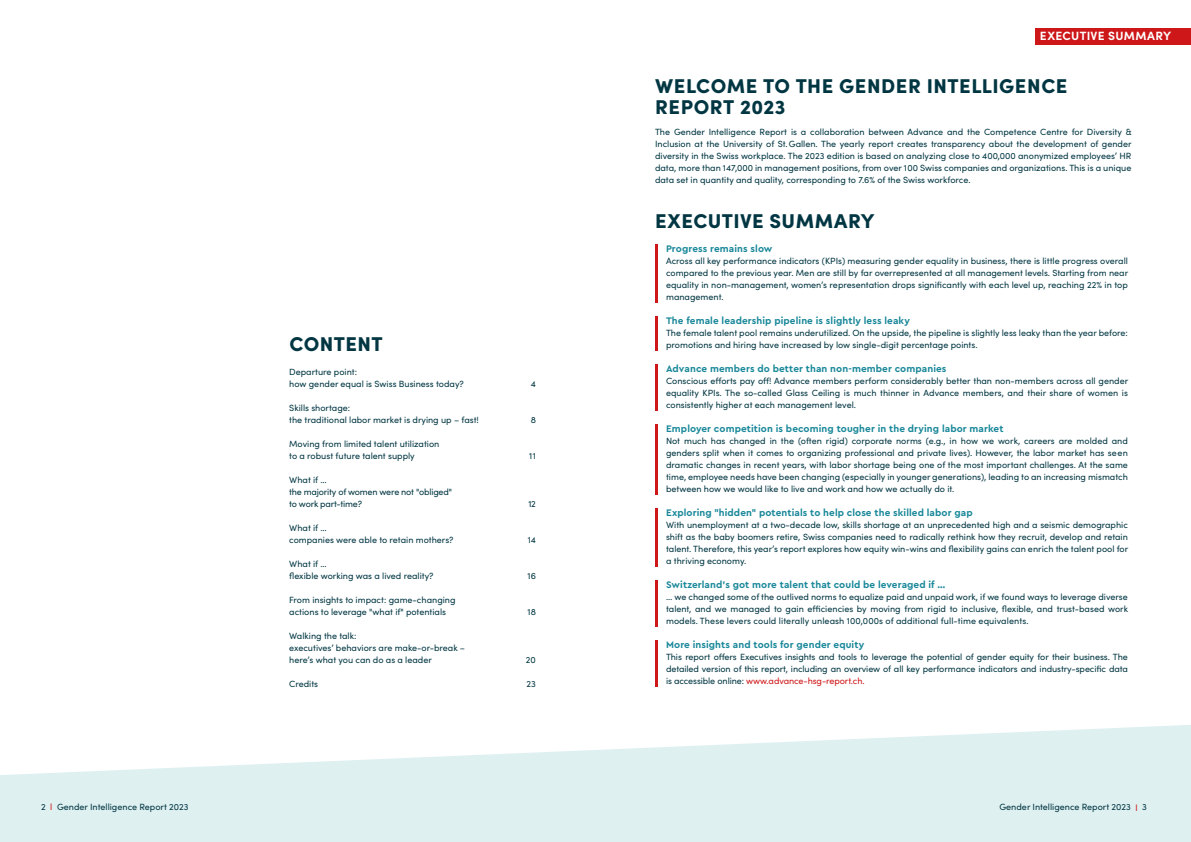
<style>
.page{position:relative;width:1191px;height:842px;background:#fff}
.page>*{position:absolute;margin:0;border:0;box-sizing:border-box;transform-origin:0 0}
.t1{font:900 20px/21px "Sofia Pro";letter-spacing:.025em;color:#003642}
.t2{font:700 12px "Sofia Pro";letter-spacing:.025em;color:#fff}
.t3{font:700 10px "Cera PRO";letter-spacing:.01em;color:#1a889a}
.t4{font:9px/12px "Sofia Pro";color:#003642}
.t5{font:9px/12px "Sofia Pro";letter-spacing:-.02em;color:#003642}
.s1{font-family:"Sofia Pro"}
.s2{color:#cd1719}
</style>
<div class="page">
<svg style="left:0;top:725px;width:1191px;height:117px;fill:#dff0f1"></svg>
<div style="left:1035px;top:28px;width:156px;height:16px;background:#cd1719"></div>
<hr style="left:655px;top:244px;width:3px;height:58px;background:#cd1719">
<hr style="left:655px;top:364px;width:3px;height:46px;background:#cd1719">
<hr style="left:655px;top:424px;width:3px;height:70px;background:#cd1719">
<hr style="left:655px;top:508px;width:3px;height:58px;background:#cd1719">
<hr style="left:655px;top:640px;width:3px;height:46px;background:#cd1719">
<hr style="left:655px;top:580px;width:3px;height:46px;background:#cd1719">
<hr style="left:655px;top:316px;width:3px;height:34px;background:#cd1719">
<h2 class="t2" style="left:1040px;top:27px;width:133px">EXECUTIVE SUMMARY</h2>
<h1 class="t1" style="left:289px;top:331px;width:95px">CONTENT</h1>
<p class="t4" style="left:289px;top:365px;width:176px">Departure point:<br>how gender equal is Swiss Business today?</p>
<p class="t4" style="left:289px;top:401px;width:191px">Skills shortage:<br>the traditional labor market is drying up – fast!</p>
<p class="t4" style="left:289px;top:437px;width:152px">Moving from limited talent utilization to a robust future talent supply</p>
<p class="t5" style="left:289px;top:473px;width:164px">What if …<br>the majority of women were not "obliged" to work part-time?</p>
<p class="t4" style="left:289px;top:521px;width:166px">What if …<br>companies were able to retain mothers?</p>
<p class="t4" style="left:289px;top:557px;width:146px">What if …<br>flexible working was a lived reality?</p>
<p class="t4" style="left:289px;top:593px;width:168px">From insights to impact: game-changing actions to leverage "what if" potentials</p>
<p class="t4" style="left:289px;top:629px;width:177px">Walking the talk:<br>executives’ behaviors are make-or-break – here’s what you can do as a leader</p>
<p class="t4" style="left:531px;top:377px;width:7px">4</p>
<p class="t4" style="left:530px;top:413px;width:7px">8</p>
<p class="t4" style="left:529px;top:449px;width:8px">11</p>
<p class="t4" style="left:528px;top:497px;width:9px">12</p>
<p class="t4" style="left:527px;top:533px;width:10px">14</p>
<p class="t4" style="left:527px;top:569px;width:10px">16</p>
<p class="t4" style="left:527px;top:605px;width:10px">18</p>
<p class="t4" style="left:526px;top:653px;width:11px">20</p>
<p class="t4" style="left:289px;top:677px;width:30px">Credits</p>
<p class="t4" style="left:526px;top:677px;width:11px">23</p>
<h1 class="t1" style="left:655px;top:73px;width:414px">WELCOME TO THE GENDER INTELLIGENCE<br>REPORT 2023</h1>
<p class="t4" style="left:655px;top:125px;width:478px;text-align:justify">The Gender Intelligence Report is a collaboration between Advance and the Competence Centre for Diversity &amp; Inclusion at the University of St. Gallen. The yearly report creates transparency about the development of gender diversity in the Swiss workplace. The 2023 edition is based on analyzing close to 400,000 anonymized employees’ HR data, more than 147,000 in management positions, from over 100 Swiss companies and organizations. This is a unique data set in quantity and quality, corresponding to 7.6% of the Swiss workforce.</p>
<h1 class="t1" style="left:655px;top:208px;width:221px">EXECUTIVE SUMMARY</h1>
<p class="t3" style="left:666px;top:242px;width:108px">Progress remains slow</p>
<p class="t4" style="left:666px;top:254px;width:463px;text-align:justify">Across all key performance indicators (KPIs) measuring gender equality in business, there is little progress overall compared to the previous year. Men are still by far overrepresented at all management levels. Starting from near equality in non-management, women’s representation drops significantly with each level up, reaching 22% in top management.</p>
<p class="t3" style="left:666px;top:314px;width:245px">The female leadership pipeline is slightly less leaky</p>
<p class="t4" style="left:666px;top:326px;width:463px">The female talent pool remains underutilized. On the upside, the pipeline is slightly less leaky than the year before: promotions and hiring have increased by low single-digit percentage points.</p>
<p class="t3" style="left:666px;top:362px;width:282px">Advance members do better than non-member companies</p>
<p class="t4" style="left:666px;top:374px;width:463px;text-align:justify">Conscious efforts pay off! Advance members perform considerably better than non-members across all gender equality KPIs. The so-called Glass Ceiling is much thinner in Advance members, and their share of women is consistently higher at each management level.</p>
<p class="t3" style="left:666px;top:422px;width:339px">Employer competition is becoming tougher in the drying labor market</p>
<p class="t4" style="left:666px;top:434px;width:463px;text-align:justify">Not much has changed in the (often rigid) corporate norms (e.g., in how we work, careers are molded and genders split when it comes to organizing professional and private lives). However, the labor market has seen dramatic changes in recent years, with labor shortage being one of the most important challenges. At the same time, employee needs have been changing (especially in younger generations), leading to an increasing mismatch between how we would like to live and work and how we actually do it.</p>
<p class="t3" style="left:666px;top:506px;width:308px">Exploring <span class="s1">"</span>hidden<span class="s1">"</span> potentials to help close the skilled labor gap</p>
<p class="t4" style="left:666px;top:518px;width:463px;text-align:justify">With unemployment at a two-decade low, skills shortage at an unprecedented high and a seismic demographic shift as the baby boomers retire, Swiss companies need to radically rethink how they recruit, develop and retain talent. Therefore, this year’s report explores how equity win-wins and flexibility gains can enrich the talent pool for a thriving economy.</p>
<p class="t3" style="left:666px;top:578px;width:281px">Switzerland’s got more talent that could be leveraged if …</p>
<p class="t4" style="left:666px;top:590px;width:463px;text-align:justify">… we changed some of the outlived norms to equalize paid and unpaid work, if we found ways to leverage diverse talent, and we managed to gain efficiencies by moving from rigid to inclusive, flexible, and trust-based work models. These levers could literally unleash 100,000s of additional full-time equivalents.</p>
<p class="t3" style="left:666px;top:638px;width:200px">More insights and tools for gender equity</p>
<p class="t4" style="left:666px;top:650px;width:463px;text-align:justify">This report offers Executives insights and tools to leverage the potential of gender equity for their business. The detailed version of this report, including an overview of all key performance indicators and industry-specific data is accessible online: <span class="s2">www.advance-hsg-report.ch.</span></p>
<p class="t4" style="left:41px;top:800px;width:149px">2 <span class="s2">l</span> Gender Intelligence Report 2023</p>
<p class="t4" style="left:999px;top:800px;width:149px">Gender Intelligence Report 2023 <span class="s2">l</span> 3</p>
</div>
